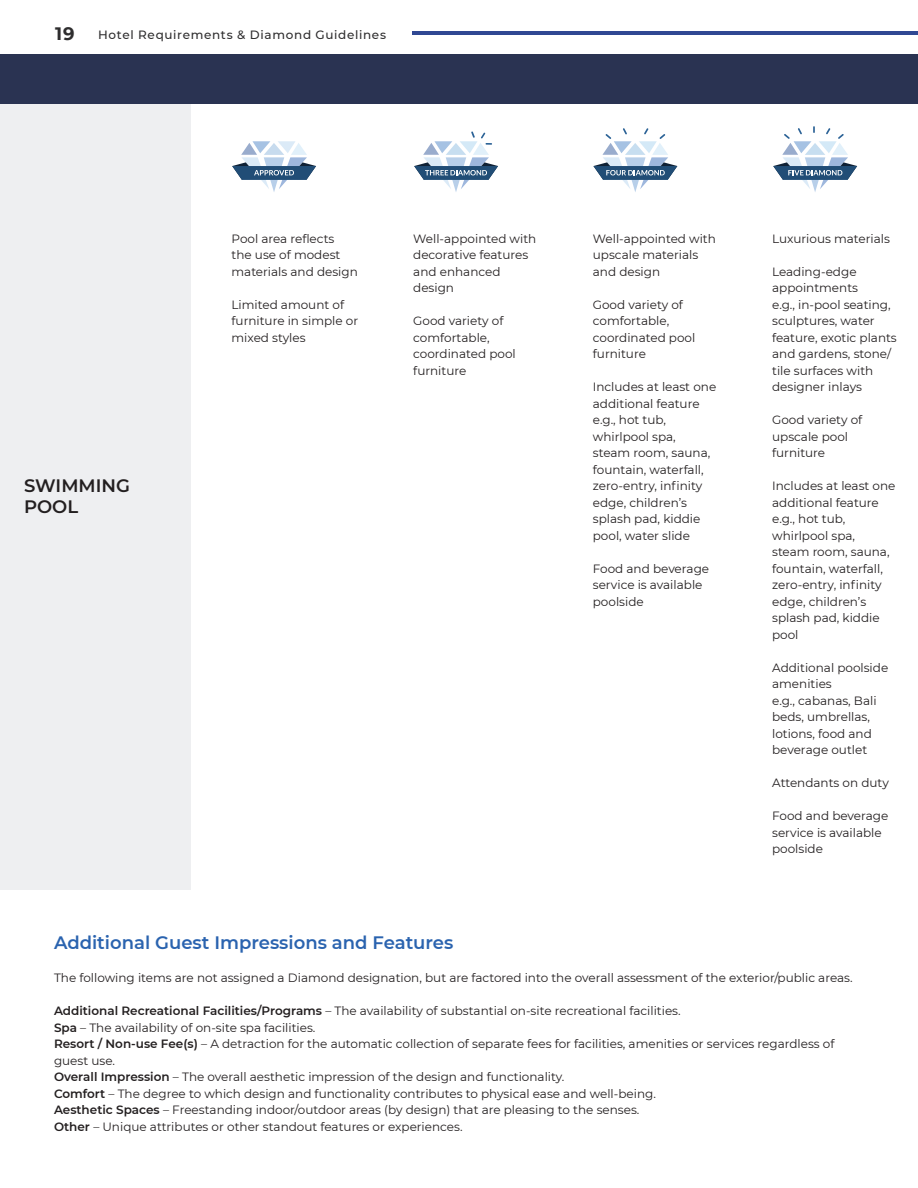
<style>
.page{position:relative;width:918px;height:1188px;background:#fff}
.page>*{position:absolute;margin:0;border:0;box-sizing:border-box;transform-origin:0 0}
.t1{font:600 18px "Montserrat";color:#2a63af}
.t2{font:600 18px/21px "Montserrat";color:#231f20}
.t3{font:700 18px "Montserrat";color:#2e2d2e}
.t4{font:12px/16.5px "Montserrat";color:#231f20}
.t5{font:500 12px "Montserrat";letter-spacing:.055em;color:#2e2d2e}
.s1{font-weight:600}
</style>
<div class="page">
<div style="left:0;top:104px;width:190px;height:785px;background:#eeeff1"></div>
<div style="left:0;top:54px;width:918px;height:49px;background:#2a3352"></div>
<svg style="left:232px;top:141px;width:84px;height:51px"></svg>
<svg style="left:414px;top:131px;width:84px;height:61px"></svg>
<svg style="left:593px;top:128px;width:84px;height:64px"></svg>
<svg style="left:773px;top:126px;width:84px;height:66px"></svg>
<hr style="left:412px;top:32px;width:506px;height:3px;background:#304893">
<p class="t3" style="left:55px;top:21px;width:21px">19</p>
<p class="t5" style="left:98px;top:27px;width:290px">Hotel Requirements &amp; Diamond Guidelines</p>
<p class="t2" style="left:24px;top:474px;width:107px">SWIMMING<br>POOL</p>
<p class="t4" style="left:232px;top:230px;width:128px">Pool area reflects<br>the use of modest materials and design</p>
<p class="t4" style="left:232px;top:296px;width:128px">Limited amount of furniture in simple or mixed styles</p>
<p class="t4" style="left:413px;top:230px;width:125px">Well-appointed with decorative features and enhanced design</p>
<p class="t4" style="left:413px;top:312px;width:104px">Good variety of comfortable, coordinated pool furniture</p>
<p class="t4" style="left:593px;top:230px;width:125px">Well-appointed with upscale materials and design</p>
<p class="t4" style="left:593px;top:296px;width:104px">Good variety of comfortable, coordinated pool furniture</p>
<p class="t4" style="left:593px;top:378px;width:125px">Includes at least one additional feature</p>
<p class="t4" style="left:593px;top:411px;width:119px">e.g., hot tub, whirlpool spa, steam room, sauna, fountain, waterfall, zero-entry, infinity edge, children’s splash pad, kiddie pool, water slide</p>
<p class="t4" style="left:593px;top:560px;width:118px">Food and beverage service is available poolside</p>
<p class="t4" style="left:772px;top:230px;width:119px">Luxurious materials</p>
<p class="t4" style="left:772px;top:263px;width:87px">Leading-edge appointments</p>
<p class="t4" style="left:772px;top:296px;width:126px">e.g., in-pool seating, sculptures, water feature, exotic plants and gardens, stone/ tile surfaces with designer inlays</p>
<p class="t4" style="left:772px;top:411px;width:92px">Good variety of upscale pool furniture</p>
<p class="t4" style="left:772px;top:477px;width:125px">Includes at least one additional feature</p>
<p class="t4" style="left:772px;top:510px;width:119px">e.g., hot tub, whirlpool spa, steam room, sauna, fountain, waterfall, zero-entry, infinity edge, children’s splash pad, kiddie pool</p>
<p class="t4" style="left:772px;top:659px;width:118px">Additional poolside amenities</p>
<p class="t4" style="left:772px;top:692px;width:106px">e.g., cabanas, Bali beds, umbrellas, lotions, food and beverage outlet</p>
<p class="t4" style="left:772px;top:774px;width:118px">Attendants on duty</p>
<p class="t4" style="left:772px;top:807px;width:118px">Food and beverage service is available poolside</p>
<p class="t1" style="left:54px;top:930px;width:401px">Additional Guest Impressions and Features</p>
<p class="t4" style="left:54px;top:969px;width:800px">The following items are not assigned a Diamond designation, but are factored into the overall assessment of the exterior/public areas.</p>
<p class="t4" style="left:54px;top:1002px;width:628px"><span class="s1">Additional Recreational Facilities/Programs</span> – The availability of substantial on-site recreational facilities.</p>
<p class="t4" style="left:54px;top:1019px;width:263px"><span class="s1">Spa</span> – The availability of on-site spa facilities.</p>
<p class="t4" style="left:54px;top:1035px;width:782px"><span class="s1">Resort / Non-use Fee(s)</span> – A detraction for the automatic collection of separate fees for facilities, amenities or services regardless of guest use.</p>
<p class="t4" style="left:54px;top:1068px;width:512px"><span class="s1">Overall Impression</span> – The overall aesthetic impression of the design and functionality.</p>
<p class="t4" style="left:54px;top:1085px;width:603px"><span class="s1">Comfort</span> – The degree to which design and functionality contributes to physical ease and well-being.</p>
<p class="t4" style="left:54px;top:1101px;width:587px"><span class="s1">Aesthetic Spaces</span> – Freestanding indoor/outdoor areas (by design) that are pleasing to the senses.</p>
<p class="t4" style="left:54px;top:1118px;width:410px"><span class="s1">Other</span> – Unique attributes or other standout features or experiences.</p>
</div>
